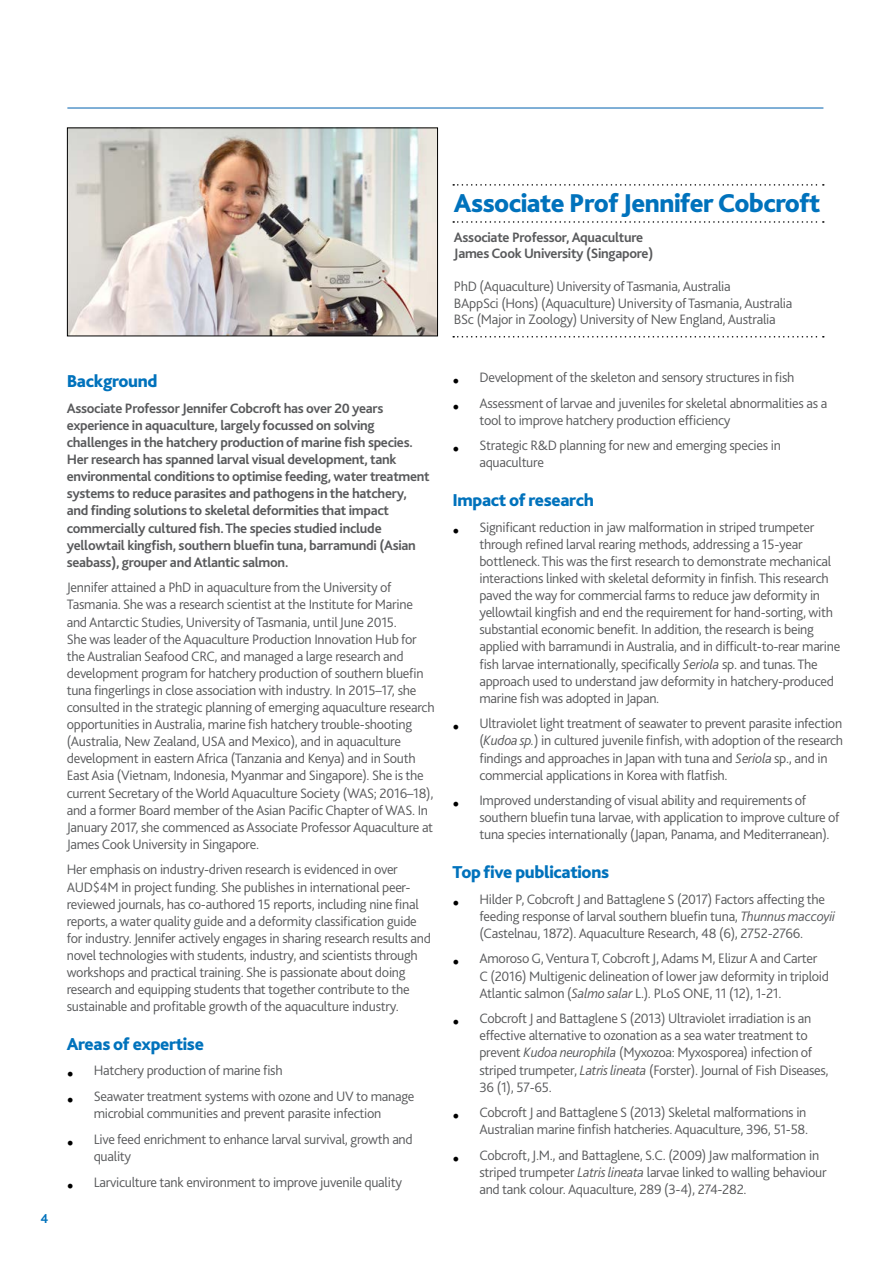
<style>
.page{position:relative;width:893px;height:1263px;background:#fff}
.page>*{position:absolute;margin:0;border:0;box-sizing:border-box;transform-origin:0 0}
.t1{font:800 27px "Bliss 2";letter-spacing:-.02em;color:#0072bc}
.t2{font:800 18px "Bliss 2";letter-spacing:-.02em;color:#0072bc}
.t3{font:300 14.25px/17.1px "Bliss 2";letter-spacing:-.02em;color:#58595b}
.t4{font:700 14.25px/17.1px "Bliss 2";letter-spacing:-.02em;color:#58595b}
.t5{font:700 13.5px "Bliss 2";color:#0072bc}
.s1{font-family:"Minion Pro";font-weight:400;font-size:18px;color:#000}
.s2{font-style:italic}
</style>
<div class="page">
<img style="left:69px;top:130px;width:367px;height:204px">
<div style="left:67px;top:128px;width:371px;height:208px;border:1px solid #000"></div>
<hr style="left:67px;top:108px;width:756px;height:1px;background:#0061af">
<svg style="left:453px;top:221px;width:371px;height:2px"></svg>
<svg style="left:453px;top:184px;width:371px;height:2px"></svg>
<svg style="left:453px;top:336px;width:371px;height:2px"></svg>
<p class="t5" style="left:40px;top:1210px;width:9px">4</p>
<p class="t2" style="left:67px;top:370px;width:92px">Background</p>
<p class="t4" style="left:67px;top:399px;width:365px">Associate Professor Jennifer Cobcroft has over 20 years experience in aquaculture, largely focussed on solving challenges in the hatchery production of marine fish species.<br>Her research has spanned larval visual development, tank environmental conditions to optimise feeding, water treatment systems to reduce parasites and pathogens in the hatchery, and finding solutions to skeletal deformities that impact commercially cultured fish. The species studied include yellowtail kingfish, southern bluefin tuna, barramundi (Asian seabass), grouper and Atlantic salmon.</p>
<p class="t3" style="left:67px;top:579px;width:369px">Jennifer attained a PhD in aquaculture from the University of Tasmania. She was a research scientist at the Institute for Marine and Antarctic Studies, University of Tasmania, until June 2015.<br>She was leader of the Aquaculture Production Innovation Hub for the Australian Seafood CRC, and managed a large research and development program for hatchery production of southern bluefin tuna fingerlings in close association with industry. In 2015–17, she consulted in the strategic planning of emerging aquaculture research opportunities in Australia, marine fish hatchery trouble-shooting (Australia, New Zealand, USA and Mexico), and in aquaculture development in eastern Africa (Tanzania and Kenya) and in South East Asia (Vietnam, Indonesia, Myanmar and Singapore). She is the current Secretary of the World Aquaculture Society (WAS; 2016–18), and a former Board member of the Asian Pacific Chapter of WAS. In January 2017, she commenced as Associate Professor Aquaculture at James Cook University in Singapore.</p>
<p class="t3" style="left:67px;top:861px;width:366px">Her emphasis on industry-driven research is evidenced in over AUD$4M in project funding. She publishes in international peer&shy;reviewed journals, has co-authored 15 reports, including nine final reports, a water quality guide and a deformity classification guide for industry. Jennifer actively engages in sharing research results and novel technologies with students, industry, and scientists through workshops and practical training. She is passionate about doing research and equipping students that together contribute to the sustainable and profitable growth of the aquaculture industry.</p>
<p class="t2" style="left:67px;top:1033px;width:139px">Areas of expertise</p>
<p class="t3" style="left:67px;top:1062px;width:217px"><span class="s1">•</span> Hatchery production of marine fish</p>
<p class="t3" style="left:67px;top:1088px;width:349px;text-align:center"><span class="s1">•</span> Seawater treatment systems with ozone and UV to manage microbial communities and prevent parasite infection</p>
<p class="t3" style="left:94px;top:1130px;width:321px;text-indent:-27px"><span class="s1">•</span> Live feed enrichment to enhance larval survival, growth and quality</p>
<p class="t3" style="left:67px;top:1173px;width:337px"><span class="s1">•</span> Larviculture tank environment to improve juvenile quality</p>
<h1 class="t1" style="left:454px;top:187px;width:368px">Associate Prof Jennifer Cobcroft</h1>
<p class="t4" style="left:454px;top:229px;width:201px;line-height:16.5px">Associate Professor, Aquaculture<br>James Cook University (Singapore)</p>
<p class="t3" style="left:454px;top:278px;width:340px;line-height:16.5px">PhD (Aquaculture) University of Tasmania, Australia<br>BAppSci (Hons) (Aquaculture) University of Tasmania, Australia<br>BSc (Major in Zoology) University of New England, Australia</p>
<p class="t3" style="left:452px;top:369px;width:344px"><span class="s1">•</span> Development of the skeleton and sensory structures in fish</p>
<p class="t3" style="left:479px;top:394px;width:349px;text-indent:-27px"><span class="s1">•</span> Assessment of larvae and juveniles for skeletal abnormalities as a tool to improve hatchery production efficiency</p>
<p class="t3" style="left:479px;top:437px;width:303px;text-indent:-27px"><span class="s1">•</span> Strategic R&amp;D planning for new and emerging species in aquaculture</p>
<p class="t2" style="left:452px;top:489px;width:143px">Impact of research</p>
<p class="t3" style="left:479px;top:518px;width:362px;text-indent:-27px"><span class="s1">•</span> Significant reduction in jaw malformation in striped trumpeter through refined larval rearing methods, addressing a 15-year bottleneck. This was the first research to demonstrate mechanical interactions linked with skeletal deformity in finfish. This research paved the way for commercial farms to reduce jaw deformity in yellowtail kingfish and end the requirement for hand-sorting, with substantial economic benefit. In addition, the research is being applied with barramundi in Australia, and in difficult-to-rear marine fish larvae internationally, specifically <span class="s2">Seriola</span> sp. and tunas. The approach used to understand jaw deformity in hatchery-produced marine fish was adopted in Japan.</p>
<p class="t3" style="left:479px;top:715px;width:365px;text-indent:-27px"><span class="s1">•</span> Ultraviolet light treatment of seawater to prevent parasite infection (<span class="s2">Kudoa sp.</span>) in cultured juvenile finfish, with adoption of the research findings and approaches in Japan with tuna and <span class="s2">Seriola</span> sp., and in commercial applications in Korea with flatfish.</p>
<p class="t3" style="left:479px;top:792px;width:361px;text-indent:-27px"><span class="s1">•</span> Improved understanding of visual ability and requirements of southern bluefin tuna larvae, with application to improve culture of tuna species internationally (Japan, Panama, and Mediterranean).</p>
<p class="t2" style="left:452px;top:861px;width:158px">Top five publications</p>
<p class="t3" style="left:479px;top:890px;width:357px;text-indent:-27px"><span class="s1">•</span> Hilder P, Cobcroft J and Battaglene S (2017) Factors affecting the feeding response of larval southern bluefin tuna, <span class="s2">Thunnus maccoyii </span>(Castelnau, 1872). Aquaculture Research, 48 (6), 2752-2766.</p>
<p class="t3" style="left:479px;top:950px;width:351px;text-indent:-27px"><span class="s1">•</span> Amoroso G, Ventura T, Cobcroft J, Adams M, Elizur A and Carter<br>C (2016) Multigenic delineation of lower jaw deformity in triploid<br>Atlantic salmon (<span class="s2">Salmo salar</span> L.). PLoS ONE, 11 (12), 1-21.</p>
<p class="t3" style="left:479px;top:1010px;width:351px;text-indent:-27px"><span class="s1">•</span> Cobcroft J and Battaglene S (2013) Ultraviolet irradiation is an effective alternative to ozonation as a sea water treatment to prevent <span class="s2">Kudoa neurophila</span> (Myxozoa: Myxosporea) infection of striped trumpeter, <span class="s2">Latris lineata</span> (Forster). Journal of Fish Diseases, 36 (1), 57-65.</p>
<p class="t3" style="left:452px;top:1104px;width:357px;text-align:right"><span class="s1">•</span> Cobcroft J and Battaglene S (2013) Skeletal malformations in<br>Australian marine finfish hatcheries. Aquaculture, 396, 51-58.</p>
<p class="t3" style="left:479px;top:1147px;width:349px;text-indent:-27px"><span class="s1">•</span> Cobcroft, J.M., and Battaglene, S.C. (2009) Jaw malformation in striped trumpeter <span class="s2">Latris lineata</span> larvae linked to walling behaviour and tank colour. Aquaculture, 289 (3-4), 274-282.</p>
</div>
